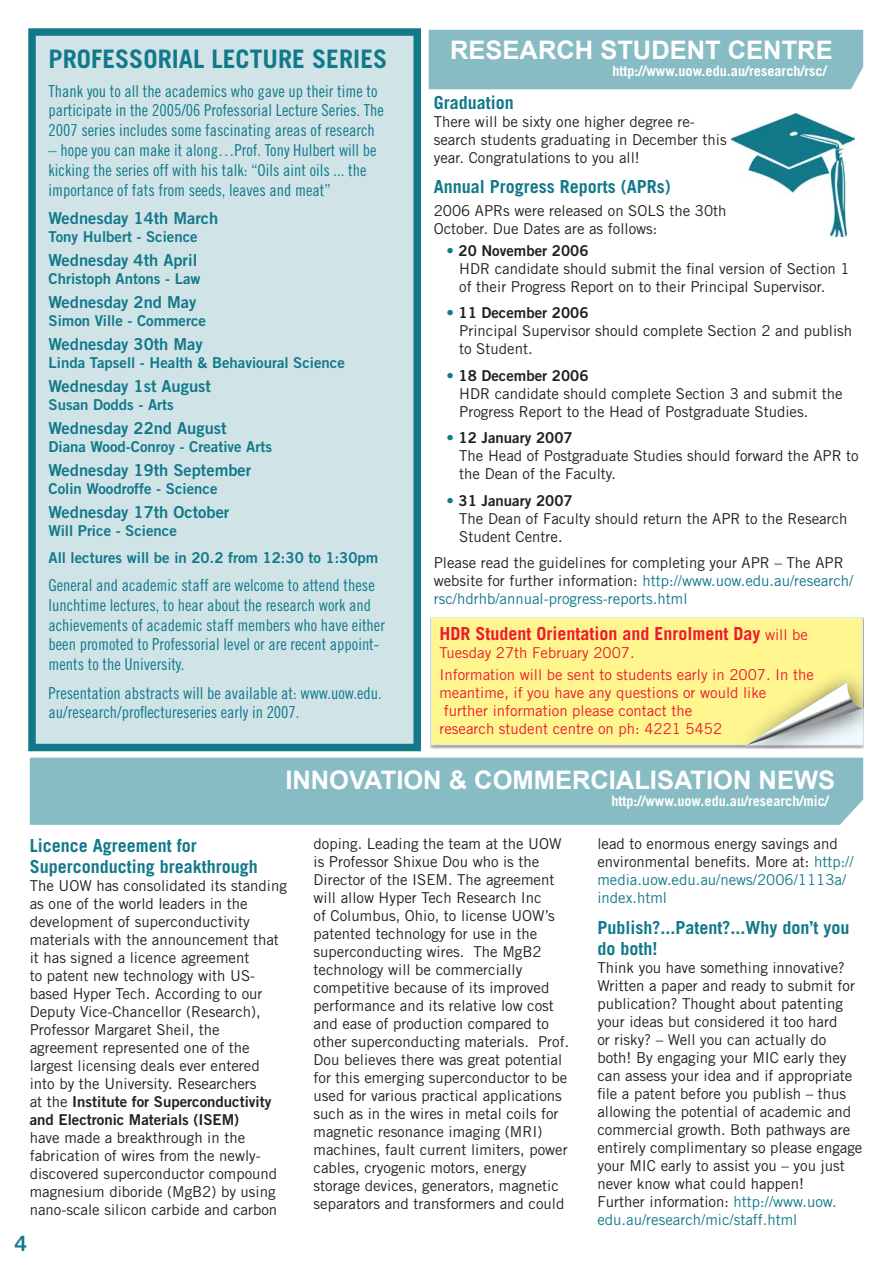
<style>
.page{position:relative;width:893px;height:1263px;background:#fff}
.page>*{position:absolute;margin:0;border:0;box-sizing:border-box;transform-origin:0 0}
.t1{font:700 25.5px "Arial";color:#fff}
.t2{font:700 25.5px "Trade Gothic";color:#12798a}
.t3{font:700 18px/21.6px "Trade Gothic";color:#12798a}
.t4{font:700 18px "Trade Gothic";color:#ee1a2e}
.t5{font:16.5px/19.8px "Trade Gothic Cond Eighteen";color:#12798a}
.t6{font:16.5px "Trade Gothic Bold Two";color:#12798a}
.t7{font:15px/18px "Trade Gothic";color:#231f20}
.t8{font:15px/26.5px "Trade Gothic Bold Two";color:#12798a}
.t9{font:15px/22.2px "Trade Gothic";color:#ee1a2e}
.t10{font:15px/18px "Trade Gothic Bold Two";color:#231f20}
.t11{font:700 14.25px "Trade Gothic";color:#fff}
.s1{color:#12798a}
.s2{font-weight:400;font-size:15px}
.s3{font-family:"Trade Gothic"}
</style>
<div class="page">
<div style="left:431px;top:617px;width:431px;height:128px;background:#fff690"></div>
<div style="left:431px;top:617px;width:431px;height:128px;border:1px solid #d4effb"></div>
<img style="left:720px;top:657px;width:143px;height:91px">
<svg style="left:745px;top:682px;width:118px;height:63px"></svg>
<div style="left:429px;top:30px;width:434px;height:59px;background:#88bcc5"></div>
<div style="left:32px;top:32px;width:385px;height:715px;background:#d0e4e8"></div>
<div style="left:28px;top:28px;width:393px;height:723px;border:8px solid #12798a"></div>
<div style="left:30px;top:758px;width:833px;height:67px;background:#88bcc5"></div>
<img style="left:732px;top:113px;width:122px;height:123px">
<h1 class="t2" style="left:49px;top:43px;width:340px">PROFESSORIAL LECTURE SERIES</h1>
<p class="t5" style="left:49px;top:81px;width:337px">Thank you to all the academics who gave up their time to participate in the 2005/06 Professorial Lecture Series. The<br>2007 series includes some fascinating areas of research</p>
<p class="t5" style="left:49px;top:140px;width:330px">– hope you can make it along…Prof. Tony Hulbert will be kicking the series off with his talk: “Oils aint oils ... the importance of fats from seeds, leaves and meat”</p>
<p class="t6" style="left:49px;top:208px;width:171px">Wednesday 14th March</p>
<p class="t8" style="left:49px;top:223px;width:151px">Tony Hulbert - Science</p>
<p class="t6" style="left:49px;top:250px;width:150px">Wednesday 4th April</p>
<p class="t8" style="left:49px;top:265px;width:154px">Christoph Antons - Law</p>
<p class="t6" style="left:49px;top:292px;width:149px">Wednesday 2nd May</p>
<p class="t8" style="left:49px;top:307px;width:159px">Simon Ville - Commerce</p>
<p class="t6" style="left:49px;top:334px;width:156px">Wednesday 30th May</p>
<p class="t8" style="left:49px;top:349px;width:298px">Linda Tapsell - Health &amp; Behavioural Science</p>
<p class="t6" style="left:49px;top:376px;width:164px">Wednesday 1st August</p>
<p class="t8" style="left:49px;top:391px;width:127px">Susan Dodds - Arts</p>
<p class="t6" style="left:49px;top:418px;width:180px">Wednesday 22 nd August</p>
<p class="t8" style="left:49px;top:433px;width:225px">Diana Wood-Conroy - Creative Arts</p>
<p class="t6" style="left:49px;top:460px;width:204px">Wednesday 19th September</p>
<p class="t8" style="left:49px;top:475px;width:171px">Colin Woodroffe - Science</p>
<p class="t6" style="left:49px;top:502px;width:182px">Wednesday 17th October</p>
<p class="t8" style="left:49px;top:517px;width:331px">Will Price - Science<br>All lectures will be in 20.2 from 12:30 to 1:30pm</p>
<p class="t5" style="left:49px;top:575px;width:338px">General and academic staff are welcome to attend these lunchtime lectures, to hear about the research work and achievements of academic staff members who have either been promoted to Professorial level or are recent appoint&shy;ments to the University.</p>
<p class="t5" style="left:49px;top:683px;width:335px">Presentation abstracts will be available at: www.uow.edu. au/research/proflectureseries early in 2007.</p>
<h1 class="t1" style="left:450px;top:33px;width:349px">RESEARCH STUDENT CENTRE</h1>
<p class="t11" style="left:612px;top:62px;width:216px">http://www.uow.edu.au/research/rsc/</p>
<p class="t3" style="left:434px;top:92px;width:82px">Graduation</p>
<p class="t7" style="left:434px;top:113px;width:294px">There will be sixty one higher degree re&shy;search students graduating in December this year. Congratulations to you all!</p>
<p class="t3" style="left:434px;top:176px;width:239px">Annual Progress Reports (APRs)</p>
<p class="t7" style="left:434px;top:201px;width:294px">2006 APRs were released on SOLS the 30th<br>October. Due Dates are as follows:</p>
<p class="t10" style="left:446px;top:241px;width:144px"><span class="s1">•</span> 20 November 2006</p>
<p class="t7" style="left:459px;top:259px;width:392px">HDR candidate should submit the final version of Section 1 of their Progress Report on to their Principal Supervisor.</p>
<p class="t10" style="left:446px;top:304px;width:144px"><span class="s1">•</span> 11 December 2006</p>
<p class="t7" style="left:459px;top:322px;width:394px">Principal Supervisor should complete Section 2 and publish to Student.</p>
<p class="t10" style="left:446px;top:366px;width:144px"><span class="s1">•</span> 18 December 2006</p>
<p class="t7" style="left:459px;top:384px;width:385px">HDR candidate should complete Section 3 and submit the<br>Progress Report to the Head of Postgraduate Studies.</p>
<p class="t10" style="left:446px;top:429px;width:128px"><span class="s1">•</span> 12 January 2007</p>
<p class="t7" style="left:459px;top:447px;width:401px">The Head of Postgraduate Studies should forward the APR to the Dean of the Faculty.</p>
<p class="t10" style="left:446px;top:491px;width:128px"><span class="s1">•</span> 31 January 2007</p>
<p class="t7" style="left:459px;top:509px;width:390px">The Dean of Faculty should return the APR to the Research<br>Student Centre.</p>
<p class="t7" style="left:434px;top:554px;width:421px">Please read the guidelines for completing your APR – The APR website for further information: <span class="s1">http://www.uow.edu.au/research/ rsc/hdrhb/annual-progress-reports.html</span></p>
<p class="t4" style="left:439px;top:622px;width:370px">HDR Student Orientation and Enrolment Day <span class="s2">will be</span></p>
<p class="t9" style="left:439px;top:641px;width:376px">Tuesday 27th February 2007.<br>Information will be sent to students early in 2007. In the</p>
<p class="t9" style="left:439px;top:681px;width:329px">meantime, if you have any questions or would like</p>
<p class="t9" style="left:444px;top:699px;width:250px">further information please contact the</p>
<p class="t9" style="left:439px;top:717px;width:284px">research student centre on ph: 4221 5452</p>
<h1 class="t1" style="left:285px;top:763px;width:17px">INNOV</h1>
<h1 class="t1" style="left:364px;top:763px;width:47px">ATION</h1>
<h1 class="t1" style="left:449px;top:763px;width:273px">&amp; COMMERCIALISATION</h1>
<h1 class="t1" style="left:759px;top:763px;width:78px">NEWS</h1>
<p class="t11" style="left:611px;top:792px;width:219px">http://www.uow.edu.au/research/mic/</p>
<p class="t3" style="left:30px;top:834px;width:230px">Licence Agreement for<br>Superconducting breakthrough</p>
<p class="t7" style="left:30px;top:877px;width:259px">The UOW has consolidated its standing as one of the world leaders in the development of superconductivity materials with the announcement that it has signed a licence agreement<br>to patent new technology with US&shy;based Hyper Tech. According to our Deputy Vice-Chancellor (Research), Professor Margaret Sheil, the agreement represented one of the largest licensing deals ever entered into by the University. Researchers</p>
<p class="t10" style="left:30px;top:1093px;width:243px"><span class="s3">at the</span> Institute for Superconductivity and Electronic Materials (ISEM)</p>
<p class="t7" style="left:30px;top:1129px;width:249px">have made a breakthrough in the fabrication of wires from the newly&shy;discovered superconductor compound magnesium diboride (MgB2) by using nano-scale silicon carbide and carbon</p>
<p class="t7" style="left:314px;top:835px;width:257px">doping. Leading the team at the UOW is Professor Shixue Dou who is the Director of the ISEM. The agreement will allow Hyper Tech Research Inc<br>of Columbus, Ohio, to license UOW’s patented technology for use in the superconducting wires. The MgB2 technology will be commercially competitive because of its improved performance and its relative low cost and ease of production compared to other superconducting materials. Prof.<br>Dou believes there was great potential for this emerging superconductor to be used for various practical applications such as in the wires in metal coils for magnetic resonance imaging (MRI) machines, fault current limiters, power cables, cryogenic motors, energy storage devices, generators, magnetic separators and transformers and could</p>
<p class="t7" style="left:597px;top:835px;width:258px">lead to enormous energy savings and environmental benefits. More at: <span class="s1">http:// media.uow.edu.au/news/2006/1113a/ index.html</span></p>
<p class="t3" style="left:597px;top:916px;width:254px">Publish?...Patent?...Why don’t you do both!</p>
<p class="t7" style="left:597px;top:958px;width:266px">Think you have something innovative?<br>Written a paper and ready to submit for publication? Thought about patenting your ideas but considered it too hard<br>or risky? – Well you can actually do both! By engaging your MIC early they can assess your idea and if appropriate file a patent before you publish – thus allowing the potential of academic and commercial growth. Both pathways are entirely complimentary so please engage your MIC early to assist you – you just never know what could happen!<br>Further information: <span class="s1">http://www.uow. edu.au/research/mic/staff.html</span></p>
</div>
